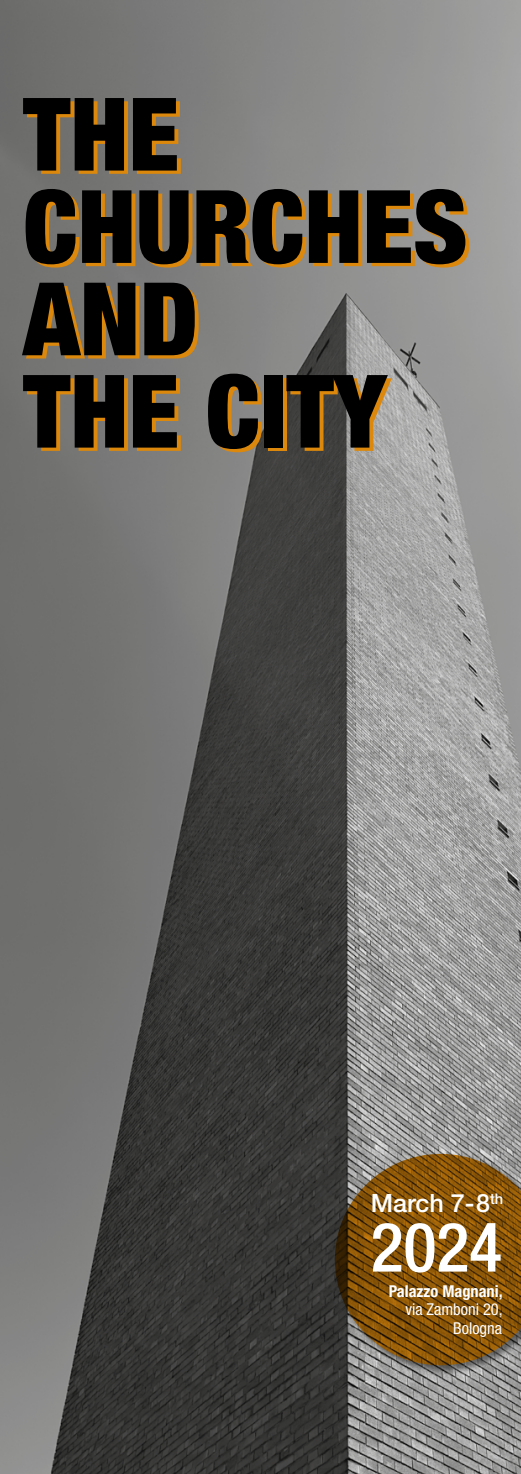
<style>
.page{position:relative;width:521px;height:1474px;background:#fff}
.page>*{position:absolute;margin:0;border:0;box-sizing:border-box;transform-origin:0 0}
.t1{font:900 condensed 101.5px/92.2px "Helvetica Neue LT Pro";color:#000}
.t2{font:500 condensed 68.42px "Helvetica Neue LT Pro";color:#fff}
.t3{font:500 25.2px "Helvetica Neue LT Pro";color:#fff}
.t4{font:condensed 16.45px/18.4px "Helvetica Neue LT Pro";color:#fff;text-align:right}
.t5{font:700 condensed 16.45px "Helvetica Neue LT Pro";color:#fff}
</style>
<div class="page">
<img style="left:0;top:0;width:521px;height:1473px">
<div style="left:334px;top:1152px;width:187px;height:222px;background:#000;opacity:.45"></div>
<svg style="left:335px;top:1153px;width:186px;height:212px;background:#7b5419"></svg>
<p class="t1" style="left:23px;top:88px;width:446px">THE<br>CHURCHES<br>AND<br>THE CITY</p>
<p class="t3" style="left:371px;top:1188px;width:134px">March 7-8<sup>th</sup></p>
<p class="t2" style="left:371px;top:1206px;width:133px">2024</p>
<p class="t5" style="left:389px;top:1281px;width:115px">Palazzo Magnani,</p>
<p class="t4" style="left:405px;top:1300px;width:99px">via Zamboni 20,<br>Bologna</p>
</div>
